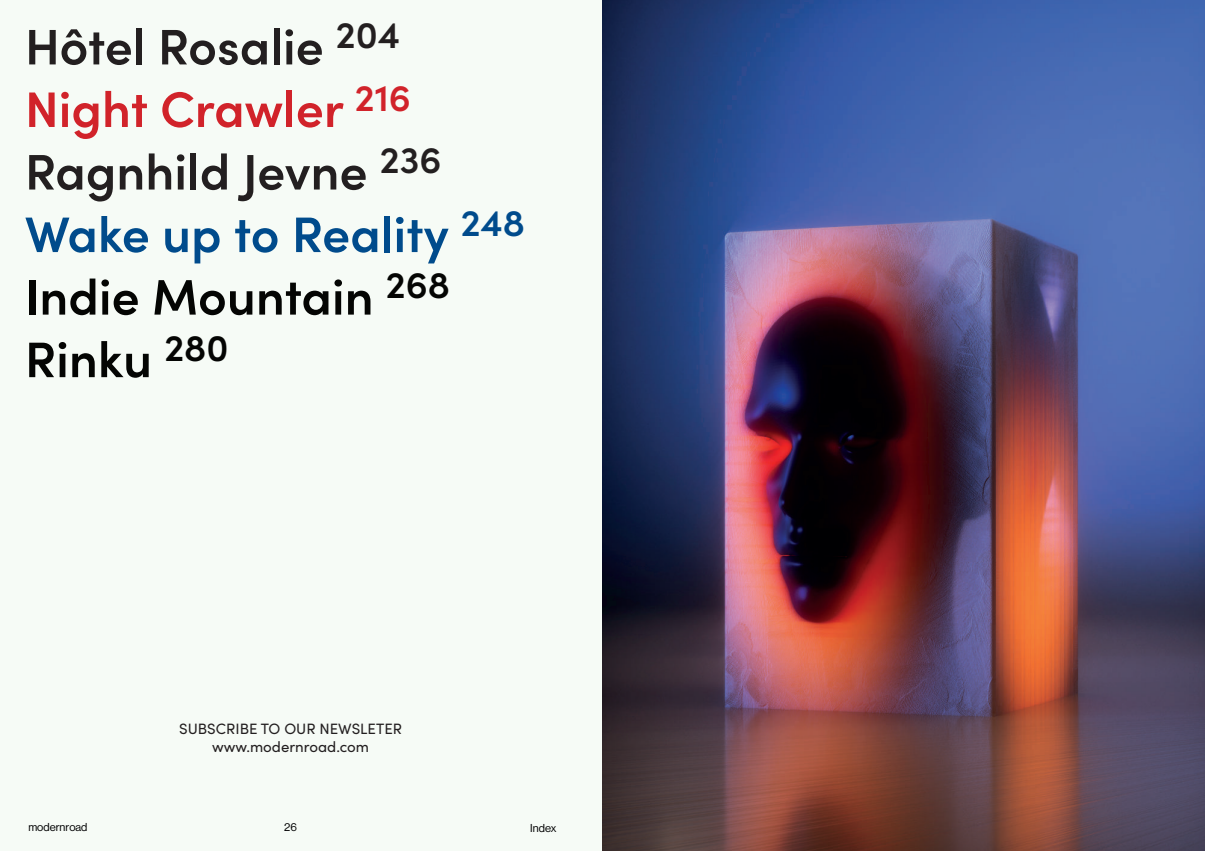
<style>
.page{position:relative;width:1205px;height:851px;background:#fff}
.page>*{position:absolute;margin:0;border:0;box-sizing:border-box;transform-origin:0 0}
.t1{font:600 50px/62.5px "Sofia Pro";color:#231f20}
.t2{font:15px/18px "Sofia Pro";color:#231f20;text-align:center}
.t3{font:11.25px "N Haas Grotesk DS Pro 55 Rg";color:#000001}
.s1{color:#d1232a}
.s2{color:#004b8c}
.s3{color:#040503}
</style>
<div class="page">
<div style="left:0;top:0;width:602px;height:850px;background:#f6fbf6"></div>
<img style="left:602px;top:0;width:603px;height:850px">
<p class="t1" style="left:25px;top:12px;width:501px">Hôtel Rosalie <sup>204<br></sup><span class="s1">Night Crawler</span> <sup>216<br></sup>Ragnhild Jevne <sup>236<br></sup><span class="s2">Wake up to Reality</span> <sup>248<br></sup><span class="s3">Indie Mountain</span> <sup>268<br></sup><span class="s3">Rinku</span> <sup>280</sup></p>
<p class="t2" style="left:179px;top:719px;width:224px">SUBSCRIBE TO OUR NEWSLETER www.modernroad.com</p>
<p class="t3" style="left:28px;top:820px;width:61px">modernroad</p>
<p class="t3" style="left:284px;top:820px;width:14px">26</p>
<p class="t3" style="left:530px;top:821px;width:28px">Index</p>
</div>
